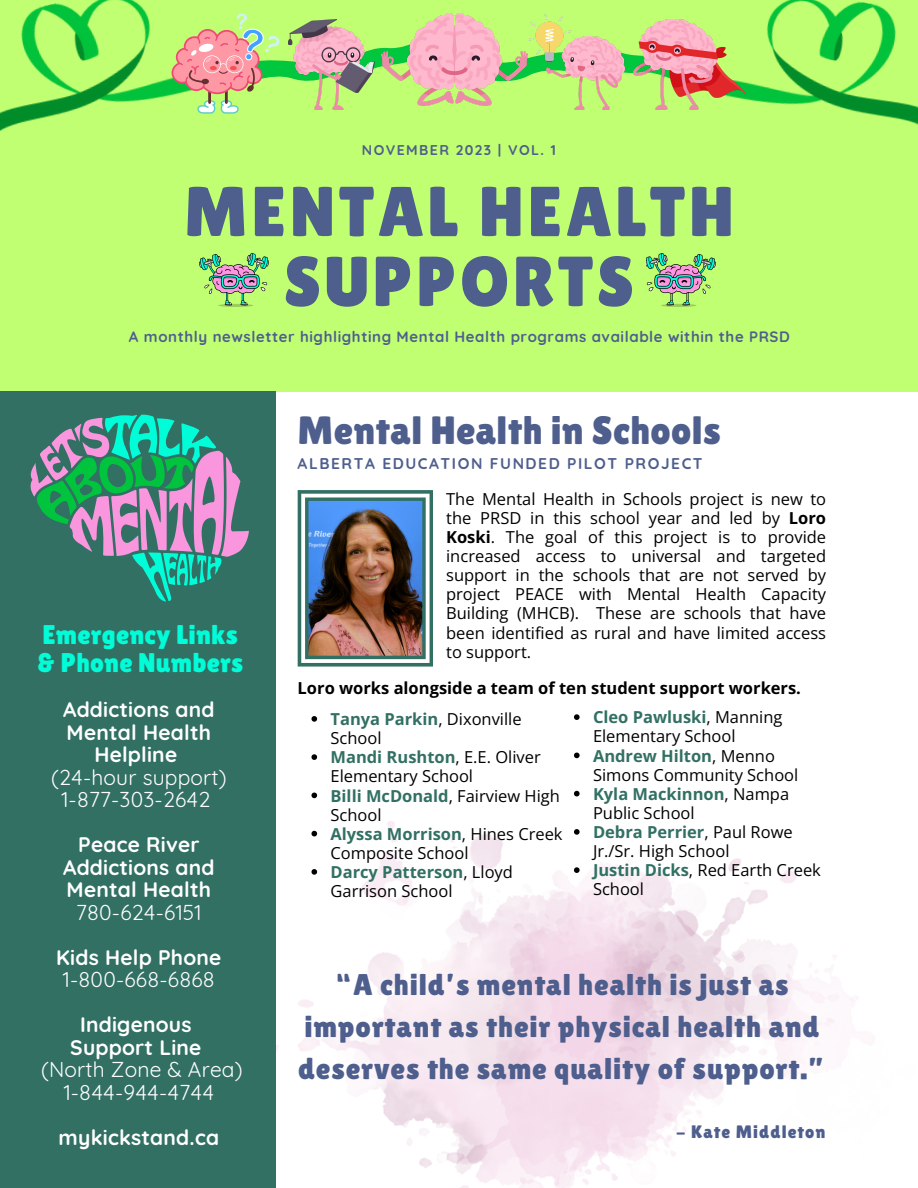
<style>
.page{position:relative;width:918px;height:1188px;background:#fff}
.page>*{position:absolute;margin:0;border:0;box-sizing:border-box;transform-origin:0 0}
.t1{font:70.5px/69.9px "Lilita One";letter-spacing:.05em;color:#4e5e8d;text-align:center}
.t2{font:39.45px "Lilita One";letter-spacing:.01em;color:#4e5e8d}
.t3{font:30px/41.7px "Lilita One";letter-spacing:.03em;color:#4e5e8d;text-align:center}
.t4{font:27px "Lilita One";letter-spacing:.01em;color:#01fcd8}
.t5{font:700 21px/22.5px "Quicksand";letter-spacing:.01em;color:#fff;text-align:center}
.t6{font:21px "Quicksand";letter-spacing:.01em;color:#fff}
.t7{font:18px "Lilita One";letter-spacing:.06em;color:#4e5e8d}
.t8{font:16.5px/19.2px "Open Sans";color:#000}
.t9{font:700 16.5px "Open Sans";color:#000}
.t10{font:700 15.45px "Quicksand";letter-spacing:.1em;color:#4e5e8d}
.t11{font:700 15px "Quicksand";letter-spacing:.04em;color:#4e5e8d}
.t12{font:700 14.1px "Quicksand";letter-spacing:.1em;color:#4e5e8d}
.s1{font-weight:700}
.s2{font-weight:700;color:#327064}
</style>
<div class="page">
<div style="left:0;top:0;width:918px;height:391px;background:#c1ff72"></div>
<img style="left:276px;top:821px;width:579px;height:367px">
<div style="left:0;top:391px;width:276px;height:797px;background:#327064"></div>
<img style="left:746px;top:0;width:172px;height:125px">
<img style="left:0;top:0;width:178px;height:131px">
<svg style="left:624px;top:53px;width:10px;height:22px"></svg>
<img style="left:417px;top:14px;width:110px;height:92px">
<svg style="left:221px;top:100px;width:18px;height:14px"></svg>
<svg style="left:197px;top:100px;width:18px;height:14px"></svg>
<hr style="left:225px;top:83px;width:3px;height:21px;background:#653031">
<hr style="left:208px;top:83px;width:3px;height:21px;background:#653031">
<svg style="left:172px;top:14px;width:274px;height:80px"></svg>
<img style="left:289px;top:20px;width:85px;height:90px">
<img style="left:528px;top:14px;width:96px;height:95px">
<img style="left:634px;top:20px;width:112px;height:90px">
<img style="left:199px;top:254px;width:70px;height:53px">
<img style="left:646px;top:254px;width:70px;height:53px">
<img style="left:298px;top:490px;width:135px;height:177px">
<svg style="left:31px;top:415px;width:218px;height:186px"></svg>
<svg style="left:311px;top:716px;width:6px;height:6px"></svg>
<svg style="left:311px;top:754px;width:6px;height:6px"></svg>
<svg style="left:311px;top:793px;width:6px;height:5px"></svg>
<svg style="left:311px;top:831px;width:6px;height:5px"></svg>
<svg style="left:311px;top:869px;width:6px;height:6px"></svg>
<svg style="left:574px;top:714px;width:6px;height:6px"></svg>
<svg style="left:574px;top:753px;width:6px;height:5px"></svg>
<svg style="left:574px;top:791px;width:6px;height:5px"></svg>
<svg style="left:574px;top:829px;width:6px;height:6px"></svg>
<svg style="left:574px;top:867px;width:6px;height:6px"></svg>
<p class="t12" style="left:362px;top:141px;width:196px">NOVEMBER 2023 | VOL. 1</p>
<p class="t1" style="left:184px;top:176px;width:552px">MENTAL HEALTH<br>SUPPORTS</p>
<p class="t11" style="left:129px;top:327px;width:662px">A monthly newsletter highlighting Mental Health programs available within the PRSD</p>
<p class="t4" style="left:42px;top:619px;width:197px">Emergency Links</p>
<p class="t4" style="left:37px;top:647px;width:208px">&amp; Phone Numbers</p>
<p class="t5" style="left:63px;top:698px;width:153px">Addictions and<br>Mental Health<br>Helpline</p>
<p class="t6" style="left:51px;top:764px;width:177px">(24-hour support)</p>
<p class="t6" style="left:61px;top:786px;width:150px">1-877-303-2642</p>
<p class="t5" style="left:63px;top:833px;width:153px">Peace River<br>Addictions and<br>Mental Health</p>
<p class="t6" style="left:76px;top:899px;width:127px">780-624-6151</p>
<p class="t5" style="left:56px;top:946px;width:167px">Kids Help Phone</p>
<p class="t6" style="left:63px;top:966px;width:153px">1-800-668-6868</p>
<p class="t5" style="left:80px;top:1013px;width:113px">Indigenous</p>
<p class="t5" style="left:70px;top:1036px;width:133px">Support Line</p>
<p class="t6" style="left:41px;top:1056px;width:203px">(North Zone &amp; Area)</p>
<p class="t6" style="left:64px;top:1079px;width:152px">1-844-944-4744</p>
<p class="t5" style="left:59px;top:1126px;width:162px">mykickstand.ca</p>
<p class="t2" style="left:298px;top:408px;width:425px">Mental Health in Schools</p>
<p class="t10" style="left:298px;top:454px;width:407px">ALBERTA EDUCATION FUNDED PILOT PROJECT</p>
<p class="t8" style="left:446px;top:489px;width:382px;text-align:justify">The Mental Health in Schools project is new to the PRSD in this school year and led by <span class="s1">Loro Koski</span>. The goal of this project is to provide increased access to universal and targeted support in the schools that are not served by project PEACE with Mental Health Capacity Building (MHCB). These are schools that have been identified as rural and have limited access to support.</p>
<p class="t9" style="left:298px;top:676px;width:505px">Loro works alongside a team of ten student support workers.</p>
<p class="t8" style="left:331px;top:709px;width:193px"><span class="s2">Tanya Parkin</span>, Dixonville<br>School</p>
<p class="t8" style="left:331px;top:747px;width:212px"><span class="s2">Mandi Rushton</span>, E.E. Oliver<br>Elementary School</p>
<p class="t8" style="left:331px;top:786px;width:231px"><span class="s2">Billi McDonald</span>, Fairview High<br>School</p>
<p class="t8" style="left:331px;top:824px;width:234px"><span class="s2">Alyssa Morrison</span>, Hines Creek<br>Composite School</p>
<p class="t8" style="left:331px;top:862px;width:184px"><span class="s2">Darcy Patterson</span>, Lloyd<br>Garrison School</p>
<p class="t8" style="left:593px;top:707px;width:191px"><span class="s2">Cleo Pawluski</span>, Manning<br>Elementary School</p>
<p class="t8" style="left:593px;top:746px;width:207px"><span class="s2">Andrew Hilton</span>, Menno<br>Simons Community School</p>
<p class="t8" style="left:593px;top:784px;width:198px"><span class="s2">Kyla Mackinnon</span>, Nampa<br>Public School</p>
<p class="t8" style="left:593px;top:822px;width:201px"><span class="s2">Debra Perrier</span>, Paul Rowe<br>Jr./Sr. High School</p>
<p class="t8" style="left:593px;top:860px;width:229px"><span class="s2">Justin Dicks</span>, Red Earth Creek<br>School</p>
<p class="t3" style="left:298px;top:964px;width:527px">“A child’s mental health is just as important as their physical health and deserves the same quality of support.”</p>
<p class="t7" style="left:676px;top:1122px;width:151px">- Kate Middleton</p>
</div>
